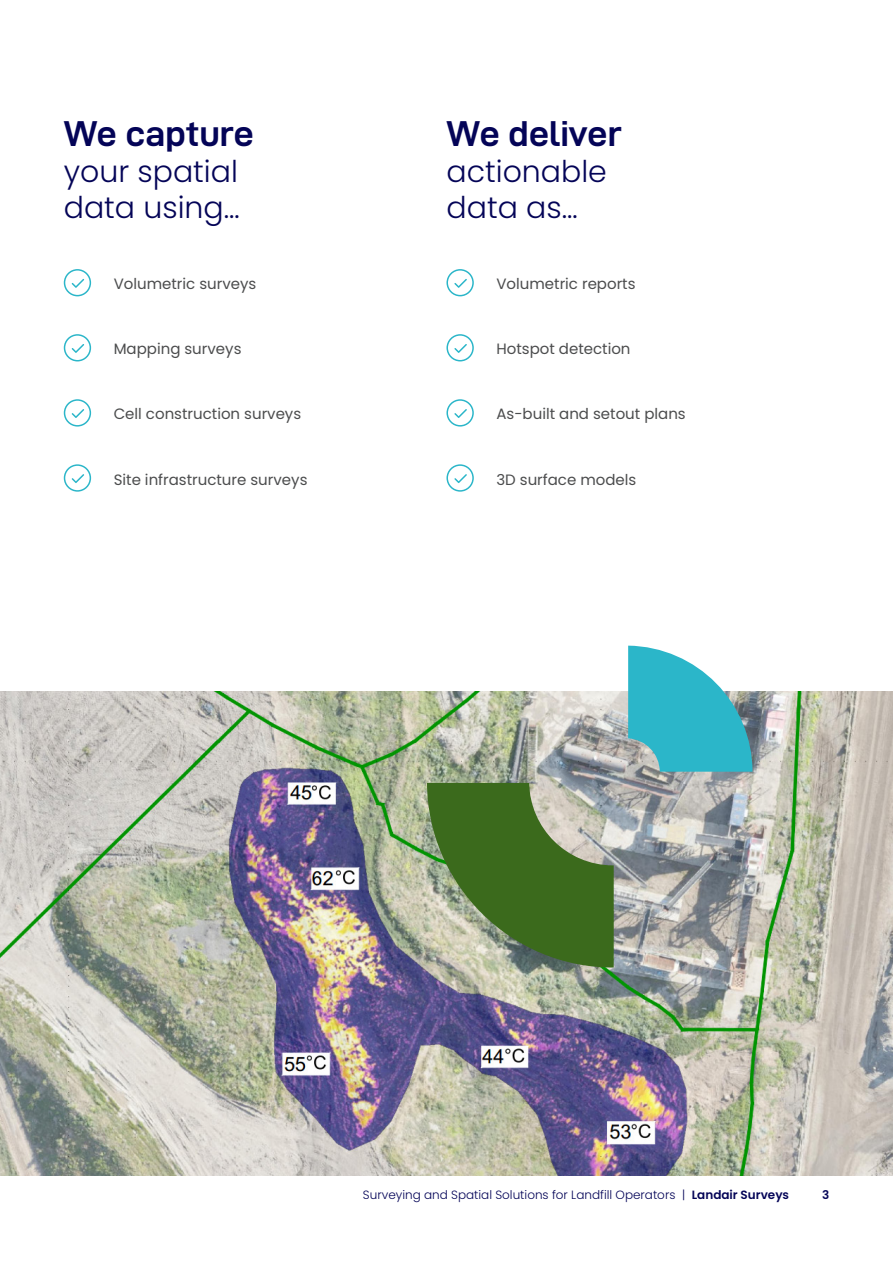
<style>
.page{position:relative;width:893px;height:1263px;background:#fff}
.page>*{position:absolute;margin:0;border:0;box-sizing:border-box;transform-origin:0 0}
.t1{font:36px "D DIN Exp Bold";letter-spacing:-.005em;color:#040457}
.t2{font:300 30px/36px "Poppins";color:#040457}
.t3{font:15px "Poppins";color:#4b4c4d}
.t4{font:300 12px "Poppins";color:#040457}
.t5{font:600 12px "Poppins";color:#040457}
.s1{font-weight:600}
</style>
<div class="page">
<img style="left:0;top:691px;width:893px;height:485px">
<svg style="left:64px;top:269px;width:27px;height:27px"></svg>
<svg style="left:446px;top:269px;width:28px;height:27px"></svg>
<svg style="left:64px;top:464px;width:27px;height:28px"></svg>
<svg style="left:446px;top:464px;width:28px;height:28px"></svg>
<svg style="left:64px;top:334px;width:27px;height:27px"></svg>
<svg style="left:446px;top:334px;width:28px;height:27px"></svg>
<svg style="left:64px;top:399px;width:27px;height:28px"></svg>
<svg style="left:446px;top:399px;width:28px;height:28px"></svg>
<svg style="left:628px;top:646px;width:124px;height:126px"></svg>
<svg style="left:427px;top:783px;width:187px;height:184px;background:#688750"></svg>
<p class="t1" style="left:64px;top:114px;width:192px">We capture</p>
<p class="t2" style="left:64px;top:154px;width:177px">your spatial data using…</p>
<p class="t1" style="left:446px;top:114px;width:177px">We deliver</p>
<p class="t2" style="left:446px;top:154px;width:162px">actionable data as…</p>
<p class="t3" style="left:114px;top:275px;width:144px">Volumetric surveys</p>
<p class="t3" style="left:496px;top:275px;width:141px">Volumetric reports</p>
<p class="t3" style="left:114px;top:340px;width:129px">Mapping surveys</p>
<p class="t3" style="left:496px;top:340px;width:136px">Hotspot detection</p>
<p class="t3" style="left:114px;top:405px;width:189px">Cell construction surveys</p>
<p class="t3" style="left:496px;top:405px;width:191px">As-built and setout plans</p>
<p class="t3" style="left:114px;top:471px;width:195px">Site infrastructure surveys</p>
<p class="t3" style="left:496px;top:471px;width:141px">3D surface models</p>
<p class="t4" style="left:363px;top:1188px;width:428px">Surveying and Spatial Solutions for Landfill Operators | <span class="s1">Landair Surveys</span></p>
<p class="t5" style="left:822px;top:1188px;width:9px">3</p>
</div>
